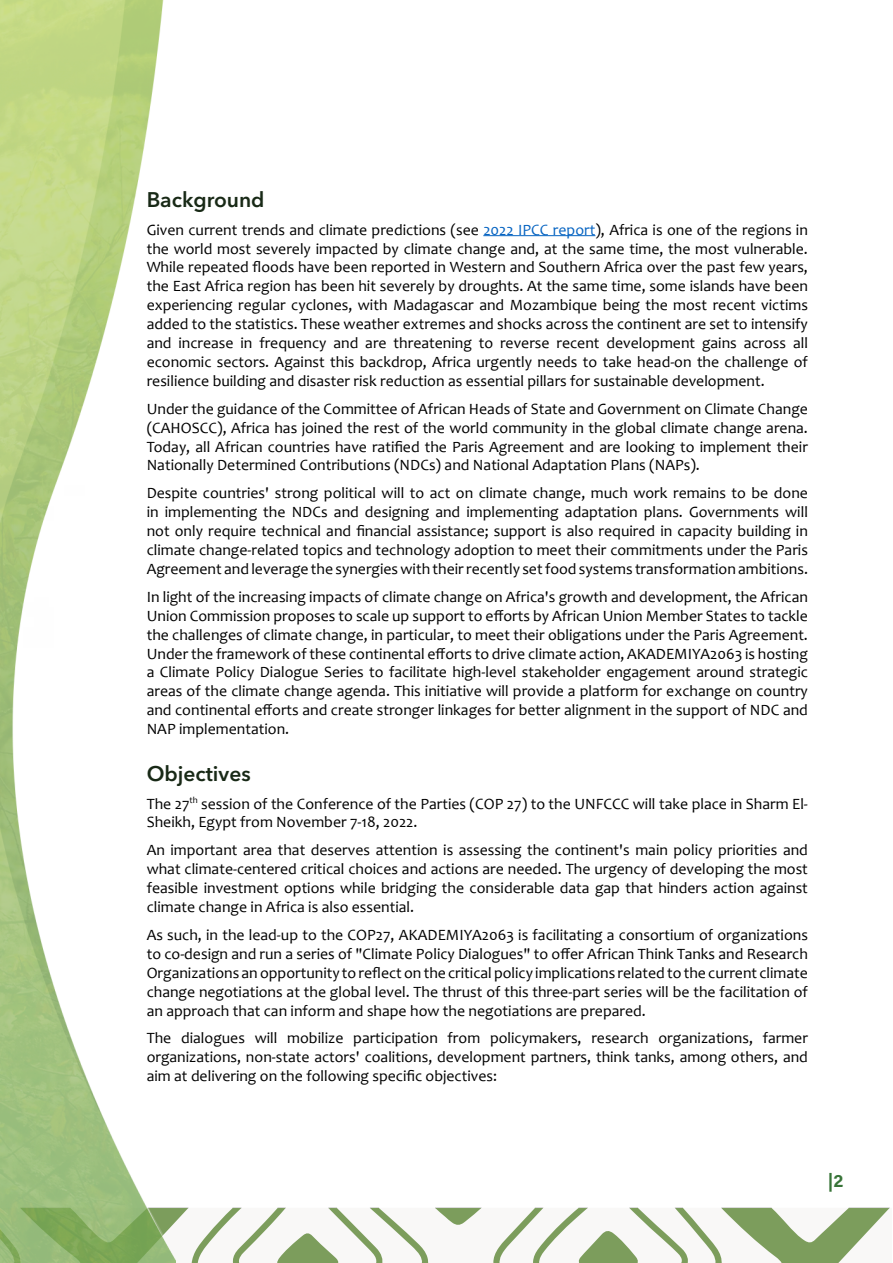
<style>
.page{position:relative;width:893px;height:1263px;background:#fff}
.page>*{position:absolute;margin:0;border:0;box-sizing:border-box;transform-origin:0 0}
.t1{font:600 21px "Avenir Next LT Pro";color:#182916}
.t2{font:700 18px "Acumin Pro";color:#387438}
.t3{font:15.75px/18.9px "Candara";color:#000;text-align:justify}
.s1{color:#0563c1}
</style>
<div class="page">
<img style="left:176px;top:235px;width:714px;height:1028px">
<img style="left:0;top:0;width:176px;height:1263px">
<hr style="left:483px;top:235px;width:112px;height:1px;background:#0563c1">
<h1 class="t1" style="left:147px;top:187px;width:119px">Background</h1>
<p class="t3" style="left:147px;top:220px;width:663px">Given current trends and climate predictions (see <span class="s1">2022 IPCC report</span>), Africa is one of the regions in the world most severely impacted by climate change and, at the same time, the most vulnerable.<br>While repeated floods have been reported in Western and Southern Africa over the past few years, the East Africa region has been hit severely by droughts. At the same time, some islands have been experiencing regular cyclones, with Madagascar and Mozambique being the most recent victims added to the statistics. These weather extremes and shocks across the continent are set to intensify and increase in frequency and are threatening to reverse recent development gains across all economic sectors. Against this backdrop, Africa urgently needs to take head-on the challenge of resilience building and disaster risk reduction as essential pillars for sustainable development.</p>
<p class="t3" style="left:147px;top:399px;width:663px">Under the guidance of the Committee of African Heads of State and Government on Climate Change (CAHOSCC), Africa has joined the rest of the world community in the global climate change arena.<br>Today, all African countries have ratified the Paris Agreement and are looking to implement their Nationally Determined Contributions (NDCs) and National Adaptation Plans (NAPs).</p>
<p class="t3" style="left:147px;top:484px;width:663px">Despite countries' strong political will to act on climate change, much work remains to be done in implementing the NDCs and designing and implementing adaptation plans. Governments will not only require technical and financial assistance; support is also required in capacity building in climate change-related topics and technology adoption to meet their commitments under the Paris Agreement and leverage the synergies with their recently set food systems transformation ambitions.</p>
<p class="t3" style="left:147px;top:587px;width:663px">In light of the increasing impacts of climate change on Africa's growth and development, the African Union Commission proposes to scale up support to efforts by African Union Member States to tackle the challenges of climate change, in particular, to meet their obligations under the Paris Agreement.<br>Under the framework of these continental efforts to drive climate action, AKADEMIYA2063 is hosting a Climate Policy Dialogue Series to facilitate high-level stakeholder engagement around strategic areas of the climate change agenda. This initiative will provide a platform for exchange on country and continental efforts and create stronger linkages for better alignment in the support of NDC and NAP implementation.</p>
<h1 class="t1" style="left:147px;top:761px;width:106px">Objectives</h1>
<p class="t3" style="left:147px;top:794px;width:663px">The 27<sup>th</sup> session of the Conference of the Parties (COP 27) to the UNFCCC will take place in Sharm El-<br>Sheikh, Egypt from November 7-18, 2022.</p>
<p class="t3" style="left:147px;top:841px;width:663px">An important area that deserves attention is assessing the continent's main policy priorities and what climate-centered critical choices and actions are needed. The urgency of developing the most feasible investment options while bridging the considerable data gap that hinders action against climate change in Africa is also essential.</p>
<p class="t3" style="left:147px;top:925px;width:663px">As such, in the lead-up to the COP27, AKADEMIYA2063 is facilitating a consortium of organizations to co-design and run a series of "Climate Policy Dialogues" to offer African Think Tanks and Research Organizations an opportunity to reflect on the critical policy implications related to the current climate change negotiations at the global level. The thrust of this three-part series will be the facilitation of an approach that can inform and shape how the negotiations are prepared.</p>
<p class="t3" style="left:147px;top:1029px;width:663px">The dialogues will mobilize participation from policymakers, research organizations, farmer organizations, non-state actors' coalitions, development partners, think tanks, among others, and aim at delivering on the following specific objectives:</p>
<p class="t2" style="left:828px;top:1168px;width:17px">|2</p>
</div>
